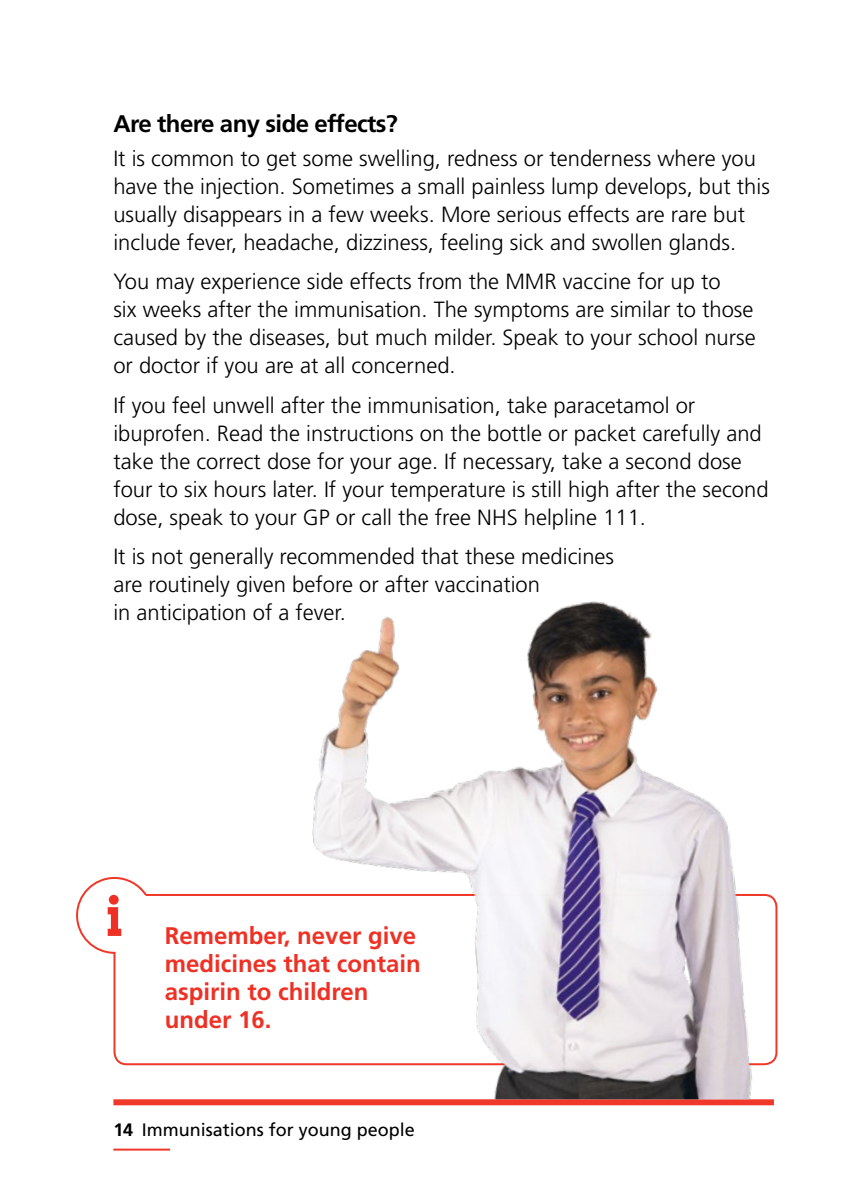
<style>
.page{position:relative;width:842px;height:1191px;background:#fff}
.page>*{position:absolute;margin:0;border:0;box-sizing:border-box;transform-origin:0 0}
.Paragraph_Style_1{font:700 24px/28px "Frutiger";color:#ee3124}
.bullet_main{font:700 24px "Frutiger";letter-spacing:-.025em;color:#000}
.t1{font:300 22px/28px "Frutiger";color:#000}
.t2{font:18px "Frutiger";color:#000}
.s1{font-weight:700}
</style>
<div class="page">
<hr style="left:113px;top:1148px;width:57px;height:2px;background:#ef3829">
<div style="left:113px;top:1099px;width:661px;height:6px;background:#ef3829"></div>
<svg style="left:76px;top:877px;width:702px;height:189px"></svg>
<img style="left:312px;top:601px;width:451px;height:498px">
<p class="bullet_main" style="left:113px;top:110px;width:286px">Are there any side effects?</p>
<p class="t1" style="left:113px;top:144px;width:658px">It is common to get some swelling, redness or tenderness where you have the injection. Sometimes a small painless lump develops, but this usually disappears in a few weeks. More serious effects are rare but include fever, headache, dizziness, feeling sick and swollen glands.</p>
<p class="t1" style="left:113px;top:267px;width:644px">You may experience side effects from the MMR vaccine for up to<br>six weeks after the immunisation. The symptoms are similar to those caused by the diseases, but much milder. Speak to your school nurse or doctor if you are at all concerned.</p>
<p class="t1" style="left:113px;top:391px;width:657px">If you feel unwell after the immunisation, take paracetamol or ibuprofen. Read the instructions on the bottle or packet carefully and take the correct dose for your age. If necessary, take a second dose four to six hours later. If your temperature is still high after the second dose, speak to your GP or call the free NHS helpline 111.</p>
<p class="t1" style="left:113px;top:542px;width:502px">It is not generally recommended that these medicines are routinely given before or after vaccination<br>in anticipation of a fever.</p>
<p class="Paragraph_Style_1" style="left:165px;top:921px;width:258px">Remember, never give medicines that contain aspirin to children under 16.</p>
<p class="t2" style="left:113px;top:1119px;width:303px"><span class="s1">14</span> Immunisations for young people</p>
</div>
